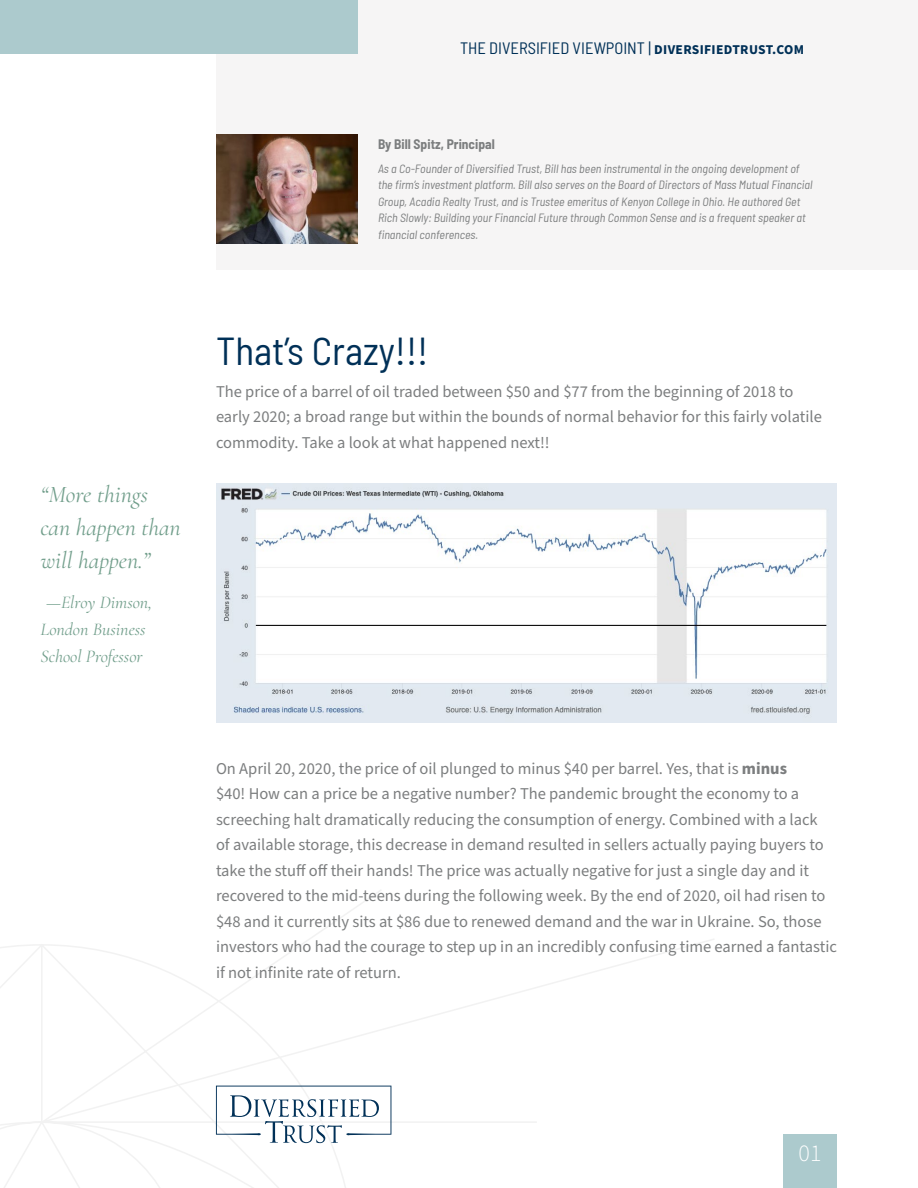
<style>
.page{position:relative;width:918px;height:1188px;background:#fff}
.page>*{position:absolute;margin:0;border:0;box-sizing:border-box;transform-origin:0 0}
.t1{font:semi-condensed 39px "Barlow";color:#003057}
.t2{font:italic 24px/33px "Cormorant";color:#719e8b}
.t3{font:300 24px "Source Sans Pro";color:#fff}
.t4{font:italic 18px/27px "Cormorant";color:#719e8b;text-align:center}
.t5{font:16.5px/25.5px "Source Sans Pro";color:#7c7e7f}
.t6{font:semi-condensed 16.5px "Barlow";color:#003057}
.t7{font:700 semi-condensed 13.5px "Barlow";color:#7c7e7f}
.t8{font:italic semi-condensed 12px/16.5px "Barlow";color:#7c7e7f}
.s1{font-family:"Source Sans Pro";font-weight:700;font-stretch:normal;font-size:13.5px}
.s2{font-weight:700}
</style>
<div class="page">
<svg style="left:0;top:890px;width:714px;height:298px"></svg>
<div style="left:783px;top:1134px;width:54px;height:54px;background:#accacd"></div>
<svg style="left:216px;top:1086px;width:175px;height:57px"></svg>
<div style="left:216px;top:0;width:702px;height:270px;background:#f6f5f5"></div>
<img style="left:216px;top:135px;width:141px;height:109px">
<img style="left:216px;top:483px;width:620px;height:239px">
<div style="left:0;top:0;width:358px;height:54px;background:#accacd"></div>
<p class="t6" style="left:460px;top:36px;width:346px">THE DIVERSIFIED VIEWPOINT | <span class="s1">DIVERSIFIEDTRUST.COM</span></p>
<p class="t7" style="left:378px;top:135px;width:118px">By Bill Spitz, Principal</p>
<p class="t8" style="left:378px;top:159px;width:436px">As a Co-Founder of Diversified Trust, Bill has been instrumental in the ongoing development of the firm’s investment platform. Bill also serves on the Board of Directors of Mass Mutual Financial Group, Acadia Realty Trust, and is Trustee emeritus of Kenyon College in Ohio. He authored Get Rich Slowly: Building your Financial Future through Common Sense and is a frequent speaker at financial conferences.</p>
<h2 class="t2" style="left:40px;top:476px;width:142px">“More things can happen than will happen.”</h2>
<p class="t4" style="left:40px;top:587px;width:113px">—Elroy Dimson,<br>London Business<br>School Professor</p>
<h1 class="t1" style="left:216px;top:322px;width:214px">That’s Crazy!!!</h1>
<p class="t5" style="left:216px;top:379px;width:607px">The price of a barrel of oil traded between $50 and $77 from the beginning of 2018 to early 2020; a broad range but within the bounds of normal behavior for this fairly volatile commodity. Take a look at what happened next!!</p>
<p class="t5" style="left:216px;top:756px;width:622px">On April 20, 2020, the price of oil plunged to minus $40 per barrel. Yes, that is <span class="s2">minus<br></span>$40! How can a price be a negative number? The pandemic brought the economy to a screeching halt dramatically reducing the consumption of energy. Combined with a lack<br>of available storage, this decrease in demand resulted in sellers actually paying buyers to take the stuff off their hands! The price was actually negative for just a single day and it recovered to the mid-teens during the following week. By the end of 2020, oil had risen to $48 and it currently sits at $86 due to renewed demand and the war in Ukraine. So, those investors who had the courage to step up in an incredibly confusing time earned a fantastic if not infinite rate of return.</p>
<h2 class="t3" style="left:799px;top:1137px;width:24px">01</h2>
</div>
